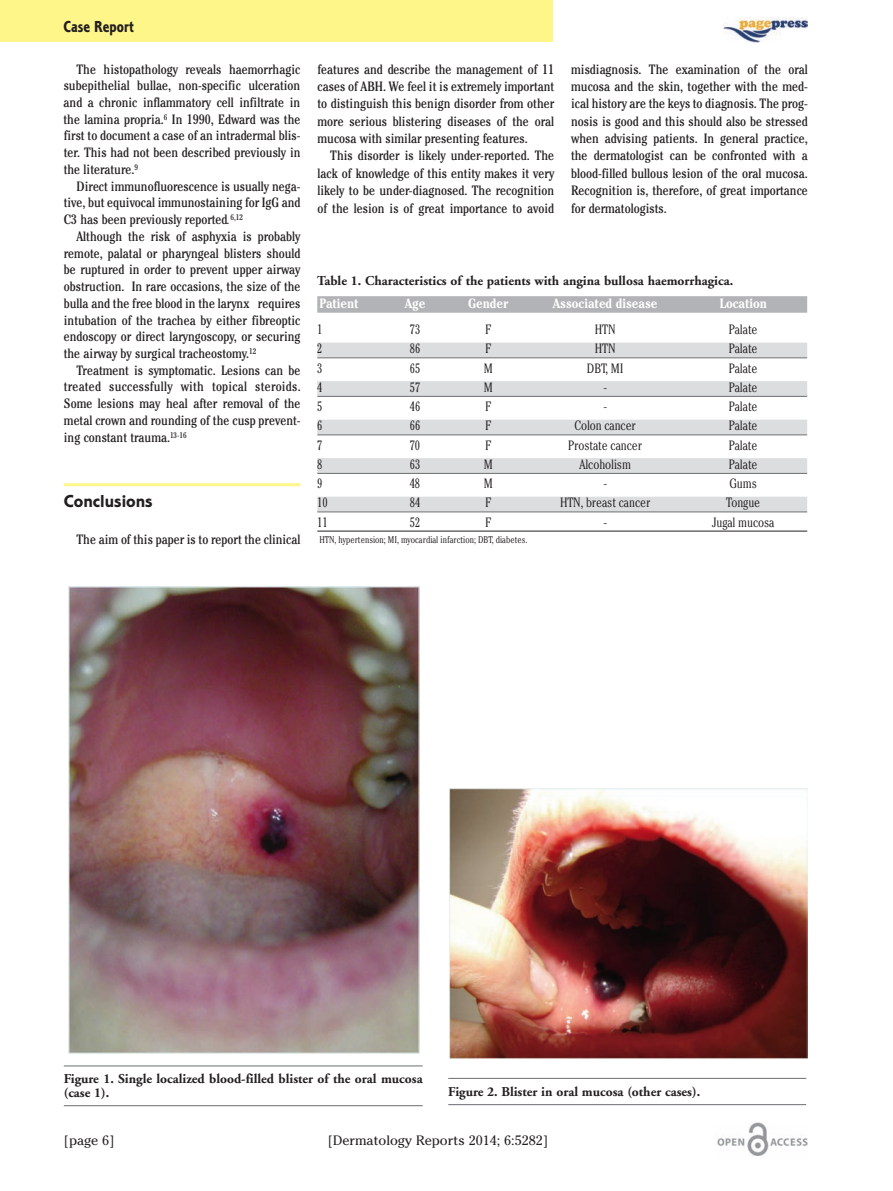
<style>
.page{position:relative;width:893px;height:1191px;background:#fff}
.page>*{position:absolute;margin:0;border:0;box-sizing:border-box;transform-origin:0 0}
.t1{font:18px "Corinthian Bold Plain";color:#231f20}
.t2{font:16.5px "Corinthian Bold Condensed Plain";color:#231f20}
.t3{font:condensed 13.5px/16.8px "Cheltenham";color:#231f20;text-align:justify}
.t4{font:300 condensed 13.5px "Cheltenham";letter-spacing:-.01em;color:#231f20}
.t5{font:700 13.5px/13.5px "Adobe Garamond";color:#231f20}
.t6{font:700 condensed 13.5px "Cheltenham";letter-spacing:-.01em;color:#fff}
.t7{font:13.5px "Cheltenham";color:#231f20}
.t8{font:300 condensed 9.75px "Cheltenham";color:#231f20}
.s1{font-style:italic}
</style>
<div class="page">
<hr style="left:64px;top:483px;width:236px;height:3px;background:#fff689">
<div style="left:0;top:0;width:553px;height:42px;background:#fff689"></div>
<img style="left:717px;top:1123px;width:91px;height:33px">
<img style="left:723px;top:17px;width:84px;height:26px">
<div style="left:317px;top:296px;width:490px;height:17px;background:#b2b3b7"></div>
<div style="left:317px;top:342px;width:490px;height:15px;background:#dcdddf"></div>
<hr style="left:317px;top:357px;width:490px;height:1px;background:#6c6d70">
<div style="left:317px;top:381px;width:490px;height:15px;background:#dcdddf"></div>
<hr style="left:317px;top:396px;width:490px;height:1px;background:#6c6d70">
<div style="left:317px;top:419px;width:490px;height:15px;background:#dcdddf"></div>
<hr style="left:317px;top:434px;width:490px;height:1px;background:#6c6d70">
<div style="left:317px;top:458px;width:490px;height:15px;background:#dcdddf"></div>
<hr style="left:317px;top:473px;width:490px;height:1px;background:#6c6d70">
<div style="left:317px;top:497px;width:490px;height:15px;background:#dcdddf"></div>
<hr style="left:317px;top:511px;width:490px;height:1px;background:#6c6d70">
<hr style="left:317px;top:531px;width:490px;height:1px;background:#231f20">
<hr style="left:64px;top:1065px;width:359px;height:1px;background:#6c6d70">
<hr style="left:64px;top:1105px;width:359px;height:1px;background:#6c6d70">
<img style="left:69px;top:587px;width:351px;height:466px">
<img style="left:449px;top:788px;width:359px;height:270px">
<hr style="left:448px;top:1078px;width:358px;height:1px;background:#6c6d70">
<hr style="left:448px;top:1104px;width:358px;height:1px;background:#6c6d70">
<p class="t2" style="left:63px;top:21px;width:72px">Case Report</p>
<p class="t3" style="left:64px;top:62px;width:238px;text-indent:13px">The histopathology reveals haemorrhagic subepithelial bullae, non-specific ulceration and a chronic inflammatory cell infiltrate in the lamina propria.<sup>6</sup> In 1990, Edward was the first to document a case of an intradermal blis&shy;ter. This had not been described previously in the literature.<sup>9</sup></p>
<p class="t3" style="left:64px;top:179px;width:238px;text-indent:13px">Direct immunofluorescence is usually nega&shy;tive, but equivocal immunostaining for IgG and C3 has been previously reported<span class="s1">.</span><sup>6,12</sup></p>
<p class="t3" style="left:64px;top:229px;width:238px;text-indent:13px">Although the risk of asphyxia is probably remote, palatal or pharyngeal blisters should be ruptured in order to prevent upper airway obstruction. In rare occasions, the size of the bulla and the free blood in the larynx requires intubation of the trachea by either fibreoptic endoscopy or direct laryngoscopy, or securing the airway by surgical tracheostomy.<sup>12</sup></p>
<p class="t3" style="left:64px;top:363px;width:238px;text-indent:13px">Treatment is symptomatic. Lesions can be treated successfully with topical steroids.<br>Some lesions may heal after removal of the metal crown and rounding of the cusp prevent&shy;ing constant trauma.<sup>13-16</sup></p>
<h1 class="t1" style="left:64px;top:495px;width:90px">Conclusions</h1>
<p class="t3" style="left:77px;top:532px;width:225px">The aim of this paper is to report the clinical</p>
<p class="t3" style="left:317px;top:61px;width:238px;line-height:17.4px">features and describe the management of 11 cases of ABH. We feel it is extremely important to distinguish this benign disorder from other more serious blistering diseases of the oral mucosa with similar presenting features.</p>
<p class="t3" style="left:317px;top:148px;width:238px;line-height:17.4px;text-indent:13px">This disorder is likely under-reported. The lack of knowledge of this entity makes it very likely to be under-diagnosed. The recognition of the lesion is of great importance to avoid</p>
<p class="t3" style="left:571px;top:61px;width:238px;line-height:17.4px">misdiagnosis. The examination of the oral mucosa and the skin, together with the med&shy;ical history are the keys to diagnosis. The prog&shy;nosis is good and this should also be stressed when advising patients. In general practice, the dermatologist can be confronted with a blood-filled bullous lesion of the oral mucosa.<br>Recognition is, therefore, of great importance for dermatologists.</p>
<p class="t5" style="left:317px;top:275px;width:417px">Table 1. Characteristics of the patients with angina bullosa haemorrhagica.</p>
<p class="t6" style="left:319px;top:299px;width:41px">Patient</p>
<p class="t6" style="left:405px;top:299px;width:22px">Age</p>
<p class="t6" style="left:468px;top:299px;width:42px">Gender</p>
<p class="t6" style="left:553px;top:299px;width:106px">Associated disease</p>
<p class="t6" style="left:719px;top:299px;width:49px">Location</p>
<p class="t4" style="left:317px;top:325px;width:7px">1</p>
<p class="t4" style="left:410px;top:325px;width:12px">73</p>
<p class="t4" style="left:485px;top:325px;width:7px">F</p>
<p class="t4" style="left:595px;top:325px;width:22px">HTN</p>
<p class="t4" style="left:729px;top:325px;width:30px">Palate</p>
<p class="t4" style="left:317px;top:344px;width:7px">2</p>
<p class="t4" style="left:410px;top:344px;width:12px">86</p>
<p class="t4" style="left:485px;top:344px;width:7px">F</p>
<p class="t4" style="left:595px;top:344px;width:22px">HTN</p>
<p class="t4" style="left:729px;top:344px;width:30px">Palate</p>
<p class="t4" style="left:317px;top:363px;width:7px">3</p>
<p class="t4" style="left:410px;top:363px;width:12px">65</p>
<p class="t4" style="left:484px;top:363px;width:11px">M</p>
<p class="t4" style="left:587px;top:363px;width:38px">DBT, MI</p>
<p class="t4" style="left:729px;top:363px;width:30px">Palate</p>
<p class="t4" style="left:317px;top:382px;width:7px">4</p>
<p class="t4" style="left:410px;top:382px;width:12px">57</p>
<p class="t4" style="left:484px;top:382px;width:11px">M</p>
<p class="t4" style="left:603px;top:382px;width:5px">-</p>
<p class="t4" style="left:729px;top:382px;width:30px">Palate</p>
<p class="t4" style="left:317px;top:402px;width:7px">5</p>
<p class="t4" style="left:410px;top:402px;width:12px">46</p>
<p class="t4" style="left:485px;top:402px;width:7px">F</p>
<p class="t4" style="left:603px;top:402px;width:5px">-</p>
<p class="t4" style="left:729px;top:402px;width:30px">Palate</p>
<p class="t4" style="left:317px;top:421px;width:7px">6</p>
<p class="t4" style="left:410px;top:421px;width:12px">66</p>
<p class="t4" style="left:485px;top:421px;width:7px">F</p>
<p class="t4" style="left:574px;top:421px;width:63px">Colon cancer</p>
<p class="t4" style="left:729px;top:421px;width:30px">Palate</p>
<p class="t4" style="left:317px;top:440px;width:7px">7</p>
<p class="t4" style="left:410px;top:440px;width:12px">70</p>
<p class="t4" style="left:485px;top:440px;width:7px">F</p>
<p class="t4" style="left:568px;top:440px;width:76px">Prostate cancer</p>
<p class="t4" style="left:729px;top:440px;width:30px">Palate</p>
<p class="t4" style="left:317px;top:459px;width:7px">8</p>
<p class="t4" style="left:410px;top:459px;width:12px">63</p>
<p class="t4" style="left:484px;top:459px;width:11px">M</p>
<p class="t4" style="left:579px;top:459px;width:53px">Alcoholism</p>
<p class="t4" style="left:729px;top:459px;width:30px">Palate</p>
<p class="t4" style="left:317px;top:479px;width:7px">9</p>
<p class="t4" style="left:410px;top:479px;width:12px">48</p>
<p class="t4" style="left:484px;top:479px;width:11px">M</p>
<p class="t4" style="left:603px;top:479px;width:5px">-</p>
<p class="t4" style="left:729px;top:479px;width:29px">Gums</p>
<p class="t4" style="left:317px;top:498px;width:12px">10</p>
<p class="t4" style="left:410px;top:498px;width:12px">84</p>
<p class="t4" style="left:485px;top:498px;width:7px">F</p>
<p class="t4" style="left:560px;top:498px;width:92px">HTN, breast cancer</p>
<p class="t4" style="left:726px;top:498px;width:35px">Tongue</p>
<p class="t4" style="left:317px;top:517px;width:12px">11</p>
<p class="t4" style="left:410px;top:517px;width:12px">52</p>
<p class="t4" style="left:485px;top:517px;width:7px">F</p>
<p class="t4" style="left:603px;top:517px;width:5px">-</p>
<p class="t4" style="left:712px;top:517px;width:64px">Jugal mucosa</p>
<p class="t8" style="left:319px;top:536px;width:209px">HTN, hypertension; MI, myocardial infarction; DBT, diabetes.</p>
<p class="t5" style="left:64px;top:1073px;width:360px">Figure 1. Single localized blood-filled blister of the oral mucosa (case 1).</p>
<p class="t5" style="left:448px;top:1086px;width:253px">Figure 2. Blister in oral mucosa (other cases).</p>
<p class="t7" style="left:64px;top:1132px;width:52px">[page 6]</p>
<p class="t7" style="left:328px;top:1132px;width:222px">[Dermatology Reports 2014; 6:5282]</p>
</div>
